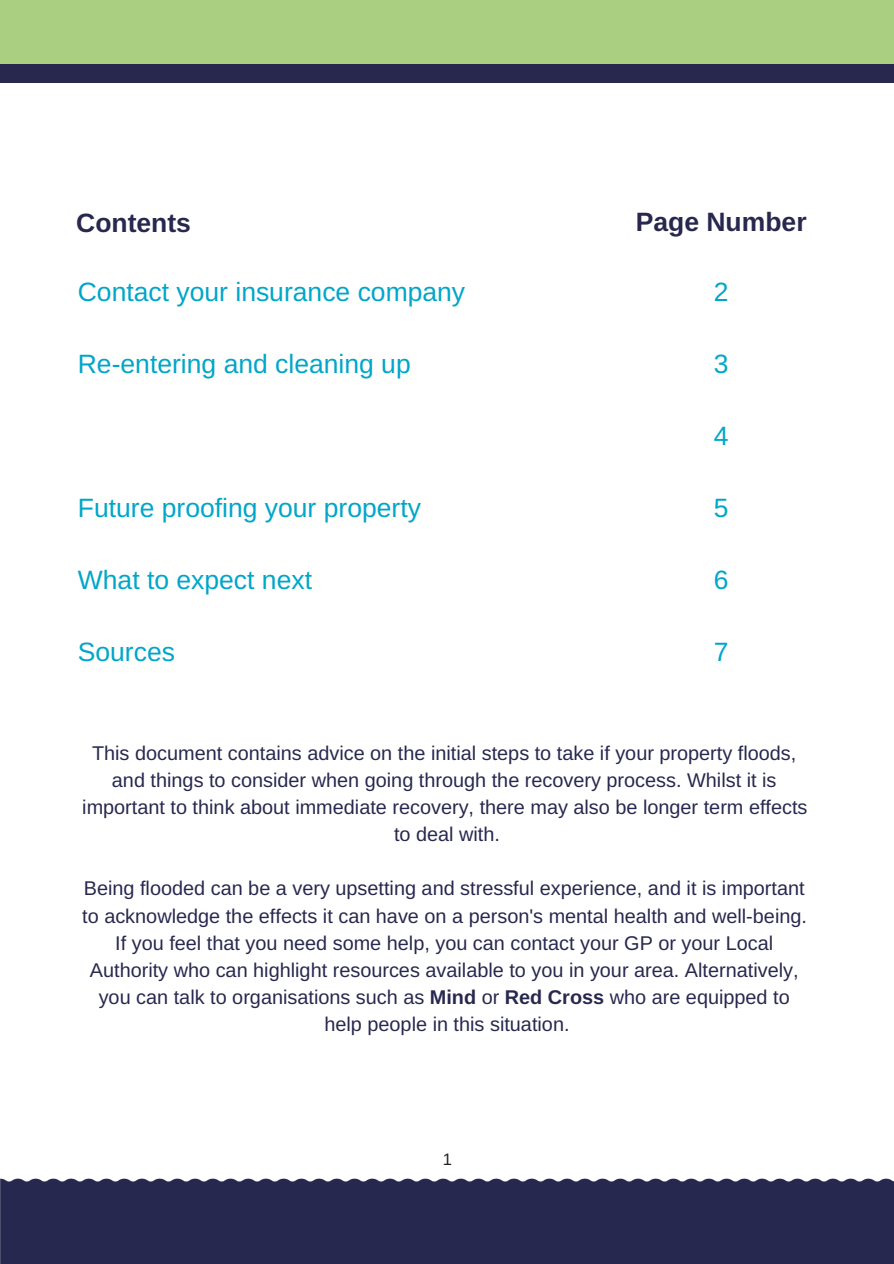
<style>
.page{position:relative;width:894px;height:1264px;background:#fff}
.page>*{position:absolute;margin:0;border:0;box-sizing:border-box;transform-origin:0 0}
.t1{font:26.55px "Arimo";color:#00a6c9}
.t2{font:700 26.55px "Arimo";color:#28284f}
.t3{font:19.8px/27px "Arimo";color:#28284f;text-align:center}
.t4{font:16.5px "Arimo";color:#222}
.s1{font-weight:700}
</style>
<div class="page">
<div style="left:0;top:1178px;width:893px;height:85px;background:#27284f"></div>
<div style="left:0;top:63px;width:893px;height:19px;background:#28284f"></div>
<div style="left:0;top:0;width:893px;height:63px;background:#abcf80"></div>
<h1 class="t2" style="left:76px;top:207px;width:116px">Contents</h1>
<h1 class="t2" style="left:635px;top:207px;width:172px">Page Number</h1>
<h1 class="t1" style="left:78px;top:277px;width:389px">Contact your insurance company</h1>
<h1 class="t1" style="left:713px;top:277px;width:16px">2</h1>
<h1 class="t1" style="left:78px;top:349px;width:334px">Re-entering and cleaning up</h1>
<h1 class="t1" style="left:713px;top:349px;width:16px">3</h1>
<h1 class="t1" style="left:713px;top:421px;width:16px">4</h1>
<h1 class="t1" style="left:78px;top:493px;width:344px">Future proofing your property</h1>
<h1 class="t1" style="left:713px;top:493px;width:16px">5</h1>
<h1 class="t1" style="left:78px;top:565px;width:235px">What to expect next</h1>
<h1 class="t1" style="left:713px;top:565px;width:16px">6</h1>
<h1 class="t1" style="left:78px;top:637px;width:99px">Sources</h1>
<h1 class="t1" style="left:713px;top:637px;width:16px">7</h1>
<p class="t3" style="left:82px;top:740px;width:726px">This document contains advice on the initial steps to take if your property floods, and things to consider when going through the recovery process. Whilst it is important to think about immediate recovery, there may also be longer term effects to deal with.</p>
<p class="t3" style="left:82px;top:875px;width:726px">Being flooded can be a very upsetting and stressful experience, and it is important to acknowledge the effects it can have on a person's mental health and well-being.<br>If you feel that you need some help, you can contact your GP or your Local Authority who can highlight resources available to you in your area. Alternatively, you can talk to organisations such as <span class="s1">Mind</span> or <span class="s1">Red Cross</span> who are equipped to help people in this situation.</p>
<p class="t4" style="left:443px;top:1150px;width:11px">1</p>
</div>
